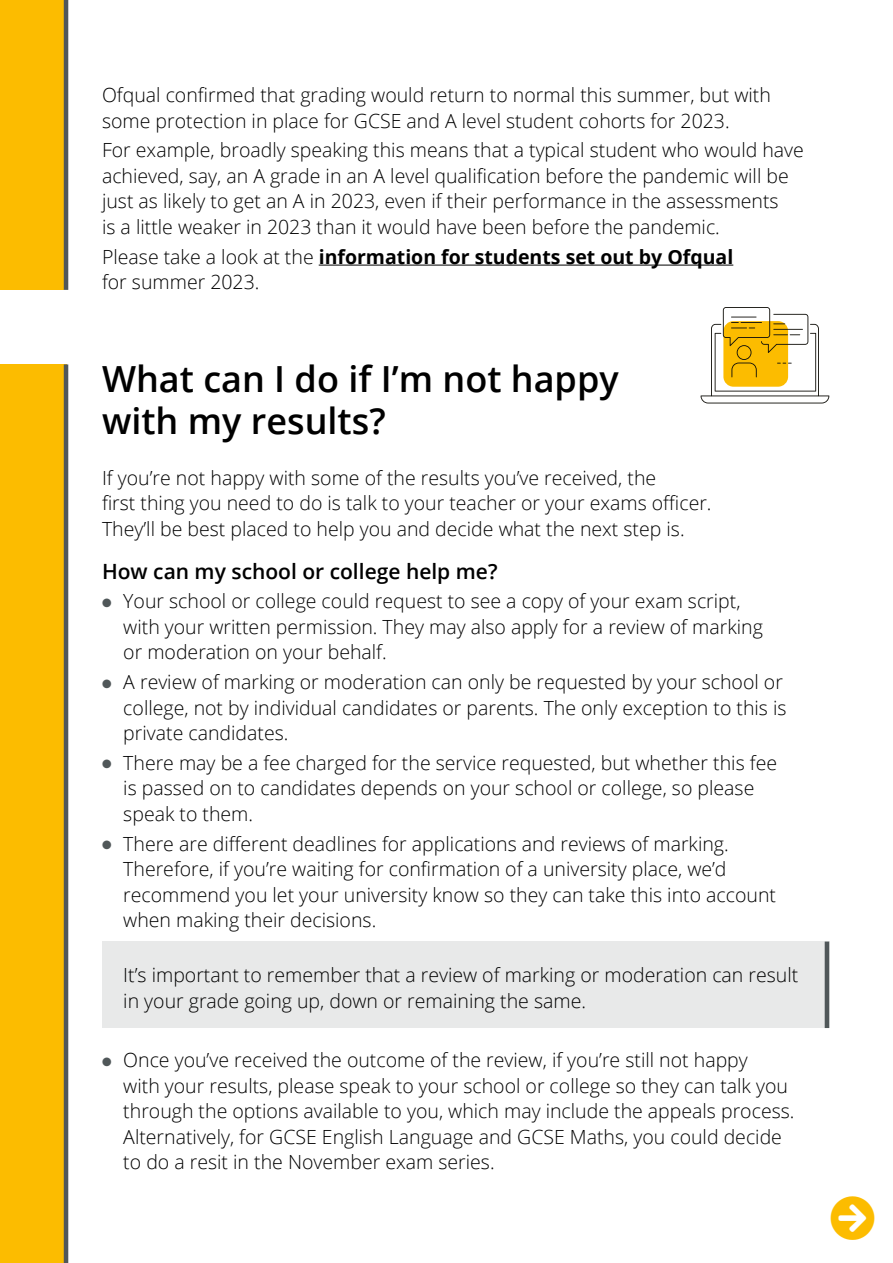
<style>
.page{position:relative;width:893px;height:1263px;background:#fff}
.page>*{position:absolute;margin:0;border:0;box-sizing:border-box;transform-origin:0 0}
.t1{font:45px "Font Awesome 5 Free Solid";color:#fcbc00}
.t2{font:600 36px/42px "Open Sans";color:#000}
.t3{font:600 21px "Open Sans";color:#000}
.t4{font:300 19.5px/25.5px "Open Sans";color:#000}
.t5{font:700 19.5px/25.5px "Open Sans";color:#000}
.s1{font-weight:300}
.s2{color:#505759}
</style>
<div class="page">
<div style="left:0;top:0;width:64px;height:290px;background:#fcbc00"></div>
<div style="left:102px;top:941px;width:727px;height:87px;background:#e8e9e9"></div>
<hr style="left:64px;top:0;width:4px;height:290px;background:#505759">
<svg style="left:701px;top:307px;width:128px;height:96px"></svg>
<hr style="left:825px;top:941px;width:4px;height:87px;background:#505759">
<hr style="left:319px;top:265px;width:414px;height:1px;background:#000">
<div style="left:0;top:364px;width:66px;height:899px;background:#fcbc00"></div>
<hr style="left:64px;top:364px;width:4px;height:899px;background:#505759">
<p class="t4" style="left:102px;top:82px;width:670px">Ofqual confirmed that grading would return to normal this summer, but with some protection in place for GCSE and A level student cohorts for 2023.</p>
<p class="t4" style="left:102px;top:137px;width:703px">For example, broadly speaking this means that a typical student who would have achieved, say, an A grade in an A level qualification before the pandemic will be just as likely to get an A in 2023, even if their performance in the assessments<br>is a little weaker in 2023 than it would have been before the pandemic.</p>
<p class="t5" style="left:102px;top:243px;width:633px"><span class="s1">Please take a look at the</span> information for students set out by Ofqual <span class="s1">for summer 2023.</span></p>
<h2 class="t2" style="left:102px;top:357px;width:518px">What can I do if I’m not happy with my results?</h2>
<p class="t4" style="left:102px;top:465px;width:611px">If you’re not happy with some of the results you’ve received, the<br>first thing you need to do is talk to your teacher or your exams officer.<br>They’ll be best placed to help you and decide what the next step is.</p>
<p class="t3" style="left:102px;top:556px;width:397px">How can my school or college help me?</p>
<p class="t4" style="left:123px;top:588px;width:641px;text-indent:-21px"><span class="s2">●</span> Your school or college could request to see a copy of your exam script, with your written permission. They may also apply for a review of marking or moderation on your behalf.</p>
<p class="t4" style="left:123px;top:669px;width:665px;text-indent:-21px"><span class="s2">●</span> A review of marking or moderation can only be requested by your school or college, not by individual candidates or parents. The only exception to this is private candidates.</p>
<p class="t4" style="left:123px;top:749px;width:655px;text-indent:-21px"><span class="s2">●</span> There may be a fee charged for the service requested, but whether this fee is passed on to candidates depends on your school or college, so please speak to them.</p>
<p class="t4" style="left:123px;top:830px;width:654px;text-indent:-21px"><span class="s2">●</span> There are different deadlines for applications and reviews of marking.<br>Therefore, if you’re waiting for confirmation of a university place, we’d recommend you let your university know so they can take this into account when making their decisions.</p>
<p class="t4" style="left:123px;top:962px;width:676px">It’s important to remember that a review of marking or moderation can result in your grade going up, down or remaining the same.</p>
<p class="t4" style="left:123px;top:1047px;width:673px;text-indent:-21px"><span class="s2">●</span> Once you’ve received the outcome of the review, if you’re still not happy<br>with your results, please speak to your school or college so they can talk you through the options available to you, which may include the appeals process.<br>Alternatively, for GCSE English Language and GCSE Maths, you could decide to do a resit in the November exam series.</p>
<h1 class="t1" style="left:830px;top:1196px;width:46px">□●▼</h1>
</div>
